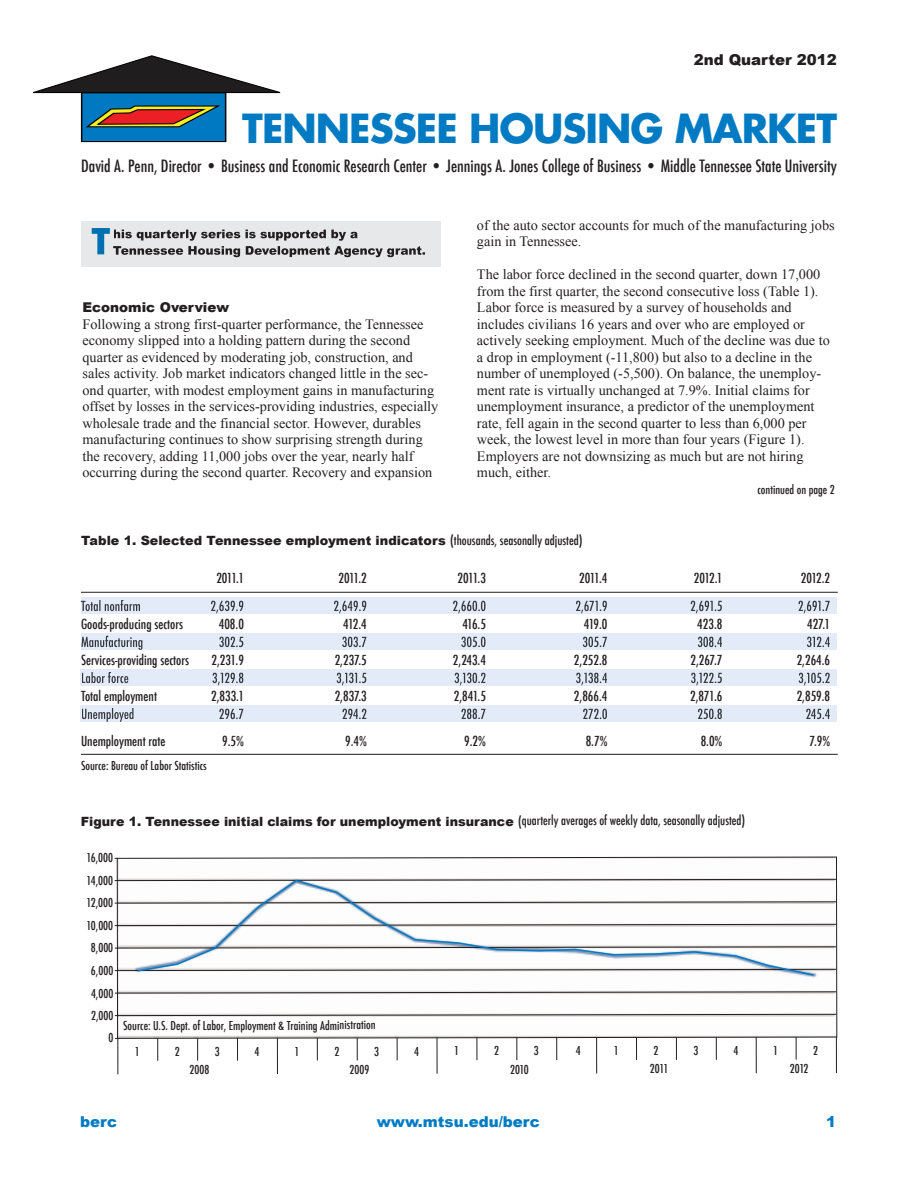
<style>
.page{position:relative;width:918px;height:1188px;background:#fff}
.page>*{position:absolute;margin:0;border:0;box-sizing:border-box;transform-origin:0 0}
.t1{font:700 39px "Futura Std";letter-spacing:-.025em;color:#007bc3}
.t2{font:500 condensed 16.65px "Futura";color:#231f20}
.t3{font:900 15px "Arial";color:#007bc3}
.t4{font:900 15px "Arial";color:#231f20}
.t5{font:14.25px/16.5px "Times New Roman";color:#231f20}
.t6{font:500 condensed 13.5px "Futura";color:#231f20}
.t7{font:900 13.5px "Arial";color:#231f20}
.t8{font:900 12.75px "Arial";color:#231f20}
.t9{font:500 condensed 12px/22.5px "Futura";color:#231f20;text-align:right}
.s1{font-family:"Futura";font-weight:500;font-stretch:condensed}
</style>
<div class="page">
<div style="left:81px;top:633px;width:756px;height:17px;background:#e2ebf7"></div>
<svg style="left:81px;top:636px;width:56px;height:11px"></svg>
<div style="left:81px;top:597px;width:756px;height:17px;background:#e2ebf7"></div>
<svg style="left:81px;top:600px;width:59px;height:11px"></svg>
<div style="left:80px;top:669px;width:757px;height:17px;background:#e2ebf7"></div>
<svg style="left:82px;top:672px;width:135px;height:11px"></svg>
<div style="left:80px;top:705px;width:757px;height:17px;background:#e2ebf7"></div>
<svg style="left:82px;top:708px;width:51px;height:14px"></svg>
<hr style="left:81px;top:592px;width:757px;height:1px;background:#231f20">
<hr style="left:81px;top:754px;width:757px;height:1px;background:#231f20">
<svg style="left:81px;top:221px;width:359px;height:46px;background:#cfd0d1"></svg>
<svg style="left:92px;top:228px;width:87px;height:27px;background:#a2aeb6"></svg>
<svg style="left:116px;top:856px;width:722px;height:183px"></svg>
<div style="left:82px;top:93px;width:144px;height:49px;background:#0079c2"></div>
<div style="left:81px;top:92px;width:145px;height:50px;border:1px solid #040503"></div>
<svg style="left:33px;top:55px;width:247px;height:39px"></svg>
<svg style="left:85px;top:105px;width:136px;height:23px"></svg>
<svg style="left:114px;top:879px;width:723px;height:2px"></svg>
<svg style="left:114px;top:901px;width:723px;height:3px"></svg>
<svg style="left:114px;top:924px;width:723px;height:2px"></svg>
<svg style="left:114px;top:946px;width:723px;height:3px"></svg>
<svg style="left:114px;top:969px;width:723px;height:2px"></svg>
<svg style="left:114px;top:991px;width:723px;height:3px;background:#a09c9c"></svg>
<svg style="left:114px;top:1014px;width:723px;height:2px"></svg>
<hr style="left:117px;top:1038px;width:1px;height:36px;background:#231f20">
<svg style="left:157px;top:1038px;width:1px;height:23px"></svg>
<svg style="left:197px;top:1038px;width:1px;height:23px"></svg>
<svg style="left:237px;top:1038px;width:1px;height:23px"></svg>
<hr style="left:277px;top:1038px;width:1px;height:36px;background:#231f20">
<svg style="left:317px;top:1038px;width:1px;height:22px"></svg>
<svg style="left:357px;top:1038px;width:1px;height:22px"></svg>
<svg style="left:397px;top:1038px;width:1px;height:22px"></svg>
<hr style="left:437px;top:1038px;width:1px;height:36px;background:#231f20">
<svg style="left:477px;top:1038px;width:1px;height:22px"></svg>
<svg style="left:516px;top:1038px;width:1px;height:22px"></svg>
<svg style="left:556px;top:1038px;width:1px;height:22px"></svg>
<hr style="left:596px;top:1038px;width:1px;height:36px;background:#231f20">
<svg style="left:636px;top:1037px;width:1px;height:23px"></svg>
<svg style="left:676px;top:1037px;width:1px;height:23px"></svg>
<svg style="left:716px;top:1037px;width:1px;height:23px"></svg>
<hr style="left:756px;top:1037px;width:1px;height:36px;background:#231f20">
<svg style="left:796px;top:1037px;width:1px;height:23px"></svg>
<hr style="left:836px;top:1037px;width:1px;height:36px;background:#231f20">
<svg style="left:136px;top:879px;width:679px;height:98px"></svg>
<p class="t4" style="left:694px;top:48px;width:145px">2nd Quarter 2012</p>
<h1 class="t1" style="left:242px;top:111px;width:596px">TENNESSEE HOUSING MARKET</h1>
<p class="t2" style="left:81px;top:156px;width:757px">David A. Penn, Director • Business and Economic Research Center • Jennings A. Jones College of Business • Middle Tennessee State University</p>
<p class="t7" style="left:82px;top:298px;width:148px">Economic Overview</p>
<p class="t5" style="left:82px;top:316px;width:357px">Following a strong first-quarter performance, the Tennessee economy slipped into a holding pattern during the second quarter as evidenced by moderating job, construction, and sales activity. Job market indicators changed little in the sec&shy;ond quarter, with modest employment gains in manufacturing offset by losses in the services-providing industries, especially wholesale trade and the financial sector. However, durables manufacturing continues to show surprising strength during the recovery, adding 11,000 jobs over the year, nearly half occurring during the second quarter. Recovery and expansion</p>
<p class="t5" style="left:477px;top:217px;width:359px">of the auto sector accounts for much of the manufacturing jobs gain in Tennessee.</p>
<p class="t5" style="left:477px;top:266px;width:354px">The labor force declined in the second quarter, down 17,000 from the first quarter, the second consecutive loss (Table 1).<br>Labor force is measured by a survey of households and includes civilians 16 years and over who are employed or actively seeking employment. Much of the decline was due to a drop in employment (-11,800) but also to a decline in the number of unemployed (-5,500). On balance, the unemploy&shy;ment rate is virtually unchanged at 7.9%. Initial claims for unemployment insurance, a predictor of the unemployment rate, fell again in the second quarter to less than 6,000 per week, the lowest level in more than four years (Figure 1).<br>Employers are not downsizing as much but are not hiring much, either.</p>
<p class="t9" style="left:757px;top:478px;width:79px">continued on page 2</p>
<p class="t8" style="left:81px;top:531px;width:503px">Table 1. Selected Tennessee employment indicators <span class="s1">(thousands, seasonally adjusted)</span></p>
<p class="t6" style="left:216px;top:570px;width:29px">2011.1</p>
<p class="t6" style="left:339px;top:570px;width:30px">2011.2</p>
<p class="t6" style="left:458px;top:570px;width:30px">2011.3</p>
<p class="t6" style="left:579px;top:570px;width:30px">2011.4</p>
<p class="t6" style="left:694px;top:570px;width:30px">2012.1</p>
<p class="t6" style="left:801px;top:570px;width:31px">2012.2</p>
<p class="t6" style="left:81px;top:616px;width:104px">Goods-producing sectors</p>
<p class="t6" style="left:219px;top:616px;width:27px">408.0</p>
<p class="t6" style="left:343px;top:616px;width:25px">412.4</p>
<p class="t6" style="left:462px;top:616px;width:25px">416.5</p>
<p class="t6" style="left:584px;top:616px;width:25px">419.0</p>
<p class="t6" style="left:697px;top:616px;width:27px">423.8</p>
<p class="t6" style="left:807px;top:616px;width:25px">427.1</p>
<p class="t6" style="left:81px;top:652px;width:110px">Services-providing sectors</p>
<p class="t6" style="left:212px;top:652px;width:34px">2,231.9</p>
<p class="t6" style="left:335px;top:652px;width:34px">2,237.5</p>
<p class="t6" style="left:453px;top:652px;width:35px">2,243.4</p>
<p class="t6" style="left:574px;top:652px;width:35px">2,252.8</p>
<p class="t6" style="left:691px;top:652px;width:33px">2,267.7</p>
<p class="t6" style="left:797px;top:652px;width:35px">2,264.6</p>
<p class="t6" style="left:81px;top:688px;width:78px">Total employment</p>
<p class="t6" style="left:211px;top:688px;width:34px">2,833.1</p>
<p class="t6" style="left:335px;top:688px;width:34px">2,837.3</p>
<p class="t6" style="left:454px;top:688px;width:34px">2,841.5</p>
<p class="t6" style="left:574px;top:688px;width:35px">2,866.4</p>
<p class="t6" style="left:690px;top:688px;width:34px">2,871.6</p>
<p class="t6" style="left:797px;top:688px;width:35px">2,859.8</p>
<p class="t6" style="left:81px;top:733px;width:86px">Unemployment rate</p>
<p class="t6" style="left:222px;top:733px;width:23px">9.5%</p>
<p class="t6" style="left:345px;top:733px;width:23px">9.4%</p>
<p class="t6" style="left:464px;top:733px;width:23px">9.2%</p>
<p class="t6" style="left:586px;top:733px;width:23px">8.7%</p>
<p class="t6" style="left:701px;top:733px;width:23px">8.0%</p>
<p class="t6" style="left:810px;top:733px;width:22px">7.9%</p>
<p class="t9" style="left:81px;top:754px;width:127px">Source: Bureau of Labor Statistics</p>
<p class="t8" style="left:81px;top:812px;width:666px">Figure 1. Tennessee initial claims for unemployment insurance <span class="s1">(quarterly averages of weekly data, seasonally adjusted)</span></p>
<p class="t9" style="left:87px;top:847px;width:28px">16,000<br>14,000<br>12,000<br>10,000<br>8,000<br>6,000<br>4,000<br>2,000<br>0</p>
<p class="t9" style="left:123px;top:1014px;width:254px">Source: U.S. Dept. of Labor, Employment &amp; Training Administration</p>
<p class="t9" style="left:190px;top:1058px;width:21px">2008</p>
<p class="t9" style="left:350px;top:1058px;width:21px">2009</p>
<p class="t9" style="left:510px;top:1058px;width:20px">2010</p>
<p class="t9" style="left:650px;top:1057px;width:20px">2011</p>
<p class="t9" style="left:790px;top:1057px;width:20px">2012</p>
<p class="t9" style="left:175px;top:1040px;width:6px">2</p>
<p class="t9" style="left:215px;top:1040px;width:6px">3</p>
<p class="t9" style="left:255px;top:1040px;width:6px">4</p>
<p class="t9" style="left:295px;top:1040px;width:6px">1</p>
<p class="t9" style="left:334px;top:1040px;width:6px">2</p>
<p class="t9" style="left:374px;top:1040px;width:6px">3</p>
<p class="t9" style="left:414px;top:1040px;width:6px">4</p>
<p class="t9" style="left:454px;top:1040px;width:6px">1</p>
<p class="t9" style="left:494px;top:1040px;width:6px">2</p>
<p class="t9" style="left:534px;top:1039px;width:6px">3</p>
<p class="t9" style="left:576px;top:1039px;width:6px">4</p>
<p class="t9" style="left:614px;top:1039px;width:6px">1</p>
<p class="t9" style="left:654px;top:1039px;width:6px">2</p>
<p class="t9" style="left:694px;top:1039px;width:6px">3</p>
<p class="t9" style="left:733px;top:1039px;width:6px">4</p>
<p class="t9" style="left:773px;top:1039px;width:6px">1</p>
<p class="t9" style="left:813px;top:1039px;width:6px">2</p>
<p class="t9" style="left:135px;top:1040px;width:6px">1</p>
<p class="t3" style="left:80px;top:1110px;width:38px">berc</p>
<p class="t3" style="left:377px;top:1110px;width:165px">www.mtsu.edu/berc</p>
<p class="t3" style="left:826px;top:1110px;width:12px">1</p>
</div>
